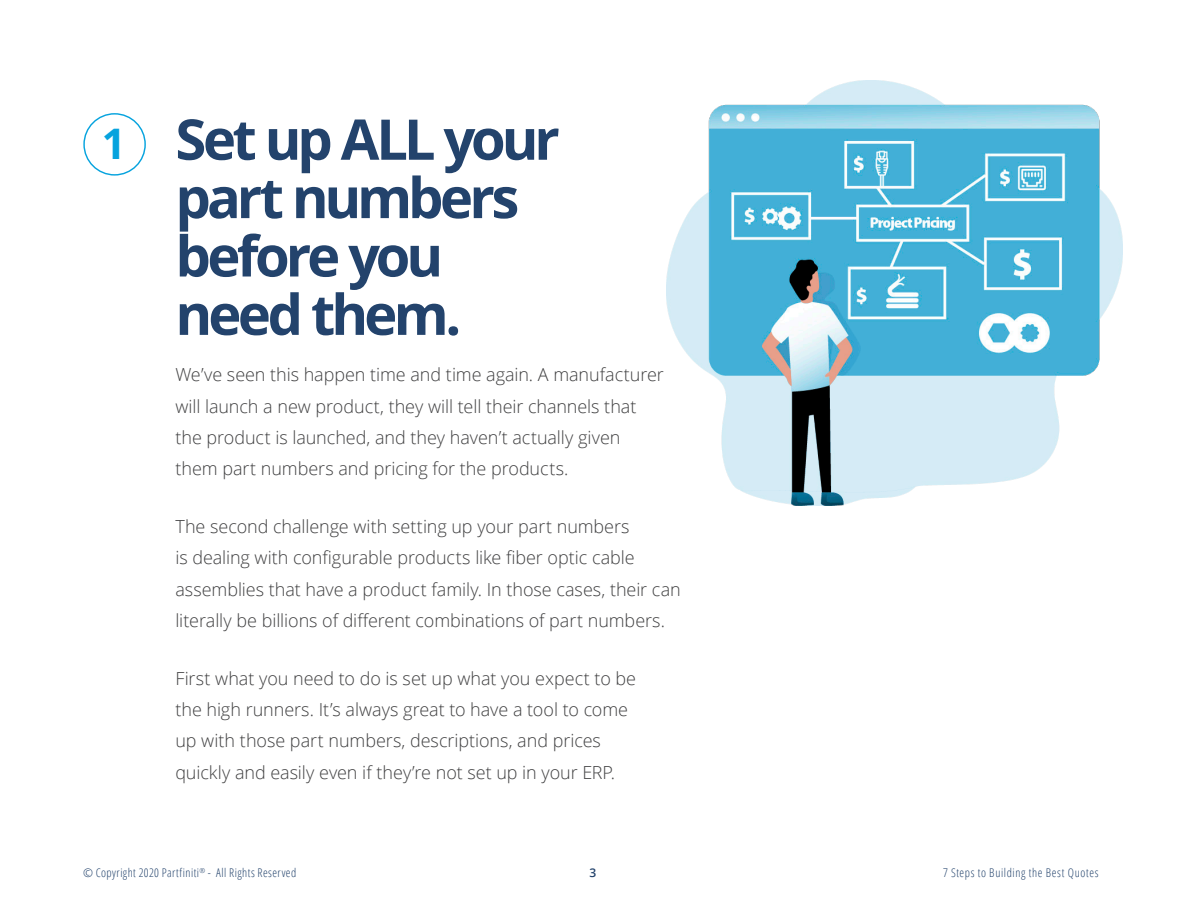
<style>
.page{position:relative;width:1188px;height:918px;background:#fff}
.page>*{position:absolute;margin:0;border:0;box-sizing:border-box;transform-origin:0 0}
.t1{font:700 56.1px/58.3px "Open Sans";letter-spacing:-.07em;color:#23436c}
.t2{font:300 18px/31.2px "Open Sans";letter-spacing:-.005em;color:#404041}
.t3{font:300 condensed 12px "Open Sans";letter-spacing:.045em;color:#23436c}
.t4{font:600 12px "Open Sans";color:#23436c}
.s1{font-size:42.15px;color:#06a3de}
</style>
<div class="page">
<div style="left:83px;top:113px;width:63px;height:63px;border:1px solid #06a3de;border-radius:50%"></div>
<img style="left:667px;top:80px;width:456px;height:426px">
<h1 class="t1" style="left:175px;top:109px;width:386px;text-indent:-74px"><span class="s1">1</span> Set up ALL your part numbers before you need them.</h1>
<p class="t2" style="left:175px;top:359px;width:490px">We’ve seen this happen time and time again. A manufacturer will launch a new product, they will tell their channels that the product is launched, and they haven’t actually given them part numbers and pricing for the products.</p>
<p class="t2" style="left:175px;top:511px;width:507px">The second challenge with setting up your part numbers<br>is dealing with configurable products like fiber optic cable assemblies that have a product family. In those cases, their can literally be billions of different combinations of part numbers.</p>
<p class="t2" style="left:175px;top:662px;width:462px">First what you need to do is set up what you expect to be the high runners. It’s always great to have a tool to come up with those part numbers, descriptions, and prices quickly and easily even if they’re not set up in your ERP.</p>
<p class="t3" style="left:83px;top:865px;width:215px">© Copyright 2020 Partfiniti<sup>®</sup> - All Rights Reserved</p>
<p class="t4" style="left:590px;top:864px;width:8px">3</p>
<p class="t3" style="left:943px;top:865px;width:157px">7 Steps to Building the Best Quotes</p>
</div>
